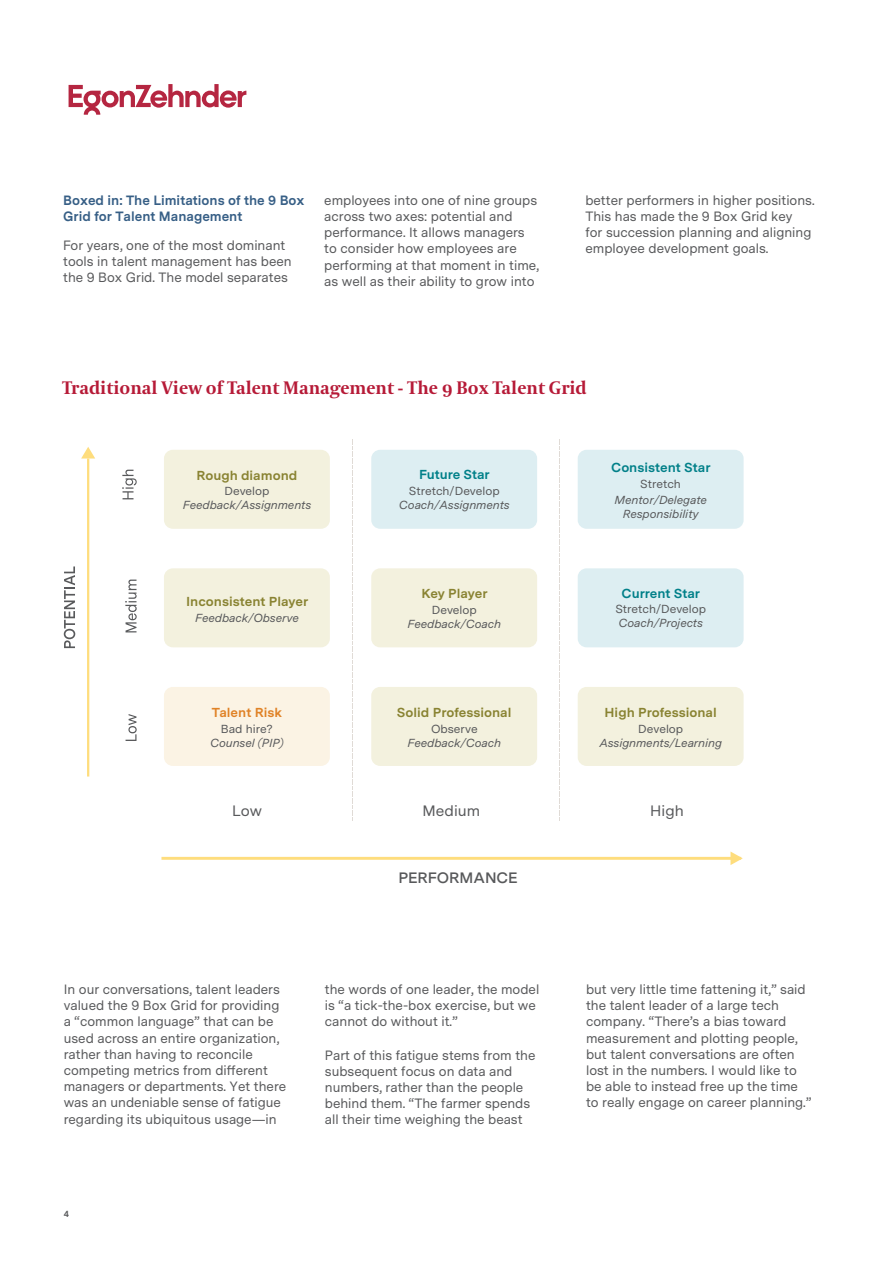
<style>
.page{position:relative;width:893px;height:1263px;background:#fff}
.page>*{position:absolute;margin:0;border:0;box-sizing:border-box;transform-origin:0 0}
.t1{font:700 18px "Coranto 2";color:#b61a37}
.t2{font:15px "Messina Sans";color:#58595b;scale:1.04 1}
.t3{font:600 15px "Messina Sans";color:#58595b;scale:1.04 1}
.t4{font:13.5px/16.2px "Messina Sans";color:#58595b}
.t5{font:700 13.5px/16.2px "Messina Sans";color:#375f86}
.t6{font:700 13.05px "Messina Sans";color:#898332;scale:1.04 1}
.t7{font:700 13.05px "Messina Sans";color:#018089;scale:1.04 1}
.t8{font:700 13.05px "Messina Sans";color:#e08226;scale:1.04 1}
.t9{font:italic 11.7px/14px "Messina Sans";color:#58595b;text-align:center;scale:1.04 1}
.t10{font:11.7px "Messina Sans";color:#58595b;scale:1.04 1}
.t11{font:700 9px "Messina Sans";color:#58595b}
</style>
<div class="page">
<svg style="left:69px;top:84px;width:177px;height:31px"></svg>
<hr style="left:161px;top:857px;width:580px;height:3px;background:#fedd7d">
<svg style="left:730px;top:851px;width:13px;height:14px"></svg>
<svg style="left:64px;top:566px;width:11px;height:82px"></svg>
<svg style="left:126px;top:714px;width:11px;height:27px"></svg>
<svg style="left:125px;top:580px;width:12px;height:52px"></svg>
<svg style="left:122px;top:470px;width:15px;height:29px"></svg>
<div style="left:164px;top:687px;width:166px;height:79px;background:#fbf3e4;border-radius:9px"></div>
<div style="left:164px;top:568px;width:166px;height:79px;background:#f3f1de;border-radius:9px"></div>
<div style="left:164px;top:450px;width:166px;height:79px;background:#f3f1de;border-radius:9px"></div>
<div style="left:371px;top:568px;width:166px;height:79px;background:#f3f1de;border-radius:9px"></div>
<div style="left:371px;top:687px;width:166px;height:79px;background:#f3f1de;border-radius:9px"></div>
<div style="left:578px;top:687px;width:166px;height:79px;background:#f3f1de;border-radius:9px"></div>
<div style="left:371px;top:450px;width:166px;height:79px;background:#ddeef2;border-radius:9px"></div>
<div style="left:578px;top:450px;width:166px;height:79px;background:#ddeef2;border-radius:9px"></div>
<div style="left:578px;top:568px;width:166px;height:79px;background:#ddeef2;border-radius:9px"></div>
<svg style="left:559px;top:439px;width:1px;height:382px"></svg>
<svg style="left:352px;top:439px;width:1px;height:382px"></svg>
<hr style="left:87px;top:458px;width:2px;height:318px;background:#fedd7d">
<svg style="left:81px;top:447px;width:14px;height:11px"></svg>
<p class="t5" style="left:63px;top:193px;width:243px">Boxed in: The Limitations of the 9 Box<br>Grid for Talent Management</p>
<p class="t4" style="left:63px;top:238px;width:230px">For years, one of the most dominant tools in talent management has been the 9 Box Grid. The model separates</p>
<p class="t4" style="left:324px;top:193px;width:216px">employees into one of nine groups across two axes: potential and performance. It allows managers to consider how employees are performing at that moment in time, as well as their ability to grow into</p>
<p class="t4" style="left:585px;top:193px;width:231px">better performers in higher positions.<br>This has made the 9 Box Grid key<br>for succession planning and aligning employee development goals.</p>
<h1 class="t1" style="left:62px;top:376px;width:526px">Traditional View of Talent Management - The 9 Box Talent Grid</h1>
<p class="t6" style="left:196px;top:467px;width:98px">Rough diamond</p>
<p class="t10" style="left:225px;top:484px;width:45px">Develop</p>
<p class="t9" style="left:183px;top:499px;width:125px">Feedback/Assignments</p>
<p class="t7" style="left:419px;top:467px;width:69px">Future Star</p>
<p class="t10" style="left:409px;top:484px;width:89px">Stretch/Develop</p>
<p class="t9" style="left:399px;top:498px;width:108px">Coach/Assignments</p>
<p class="t7" style="left:611px;top:460px;width:97px">Consistent Star</p>
<p class="t10" style="left:640px;top:477px;width:41px">Stretch</p>
<p class="t9" style="left:615px;top:493px;width:90px">Mentor/Delegate<br>Responsibility</p>
<p class="t6" style="left:186px;top:594px;width:119px">Inconsistent Player</p>
<p class="t9" style="left:195px;top:612px;width:101px">Feedback/Observe</p>
<p class="t6" style="left:421px;top:586px;width:65px">Key Player</p>
<p class="t10" style="left:432px;top:603px;width:45px">Develop</p>
<p class="t9" style="left:407px;top:617px;width:91px">Feedback/Coach</p>
<p class="t7" style="left:622px;top:585px;width:77px">Current Star</p>
<p class="t10" style="left:615px;top:602px;width:89px">Stretch/Develop</p>
<p class="t9" style="left:619px;top:617px;width:83px">Coach/Projects</p>
<p class="t8" style="left:212px;top:705px;width:69px">Talent Risk</p>
<p class="t10" style="left:221px;top:722px;width:51px">Bad hire?</p>
<p class="t9" style="left:210px;top:736px;width:72px">Counsel (PIP)</p>
<p class="t6" style="left:397px;top:704px;width:112px">Solid Professional</p>
<p class="t10" style="left:431px;top:721px;width:46px">Observe</p>
<p class="t9" style="left:407px;top:736px;width:91px">Feedback/Coach</p>
<p class="t6" style="left:605px;top:704px;width:109px">High Professional</p>
<p class="t10" style="left:638px;top:721px;width:45px">Develop</p>
<p class="t9" style="left:599px;top:736px;width:119px">Assignments/Learning</p>
<p class="t2" style="left:232px;top:801px;width:30px">Low</p>
<p class="t2" style="left:423px;top:801px;width:57px">Medium</p>
<p class="t2" style="left:650px;top:801px;width:34px">High</p>
<p class="t3" style="left:398px;top:869px;width:116px">PERFORMANCE</p>
<p class="t4" style="left:64px;top:982px;width:224px">In our conversations, talent leaders valued the 9 Box Grid for providing a “common language” that can be used across an entire organization, rather than having to reconcile competing metrics from different managers or departments. Yet there was an undeniable sense of fatigue regarding its ubiquitous usage—in</p>
<p class="t4" style="left:325px;top:982px;width:216px">the words of one leader, the model is “a tick-the-box exercise, but we cannot do without it.”</p>
<p class="t4" style="left:325px;top:1047px;width:212px">Part of this fatigue stems from the subsequent focus on data and numbers, rather than the people behind them. “The farmer spends all their time weighing the beast</p>
<p class="t11" style="left:64px;top:1208px;width:7px">4</p>
<p class="t4" style="left:586px;top:982px;width:227px">but very little time fattening it,” said the talent leader of a large tech company. “There’s a bias toward measurement and plotting people, but talent conversations are often lost in the numbers. I would like to be able to instead free up the time to really engage on career planning.”</p>
</div>
